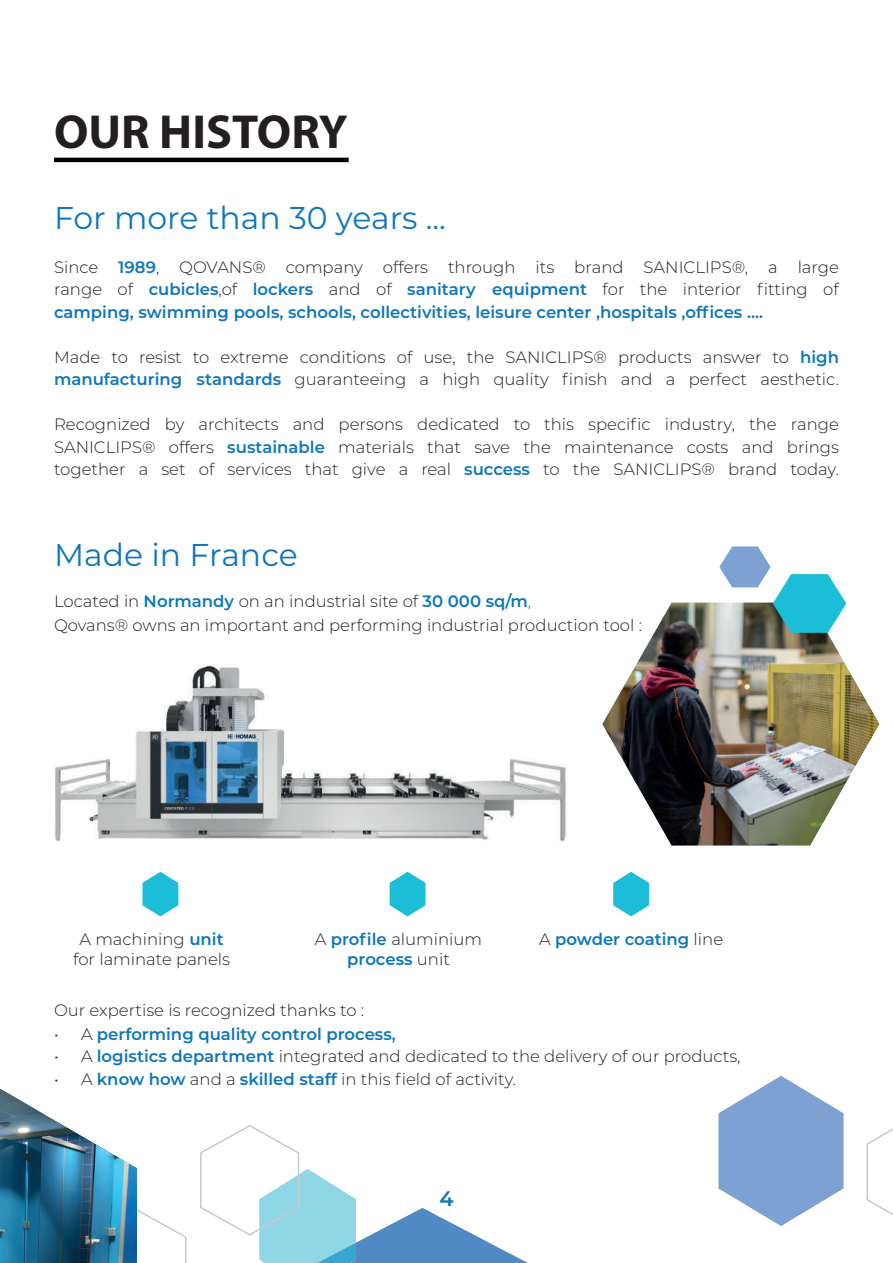
<style>
.page{position:relative;width:893px;height:1263px;background:#fff}
.page>*{position:absolute;margin:0;border:0;box-sizing:border-box;transform-origin:0 0}
.t1{font:700 48px "Myriad Pro";color:#231f20}
.t2{font:31.5px "Montserrat";color:#0e77bb}
.t3{font:600 21px "Montserrat";color:#0e77bb}
.t4{font:300 16.5px/22.5px "Montserrat";color:#231f20}
.t5{font:600 16.5px/22.5px "Montserrat";color:#0e77bb;text-align:justify}
.s1{font-weight:300;color:#231f20}
.s2{font-weight:600;color:#0e77bb}
.s3{color:#0e77bb}
</style>
<div class="page">
<svg style="left:137px;top:1209px;width:50px;height:54px"></svg>
<hr style="left:54px;top:158px;width:295px;height:4px;background:#000002">
<svg style="left:200px;top:1125px;width:328px;height:138px"></svg>
<svg style="left:142px;top:872px;width:36px;height:44px"></svg>
<svg style="left:390px;top:872px;width:35px;height:44px"></svg>
<svg style="left:613px;top:872px;width:36px;height:44px"></svg>
<img style="left:0;top:1089px;width:137px;height:174px">
<svg style="left:866px;top:1128px;width:27px;height:88px"></svg>
<img style="left:54px;top:664px;width:512px;height:178px">
<img style="left:602px;top:603px;width:277px;height:242px">
<svg style="left:719px;top:546px;width:127px;height:87px"></svg>
<svg style="left:718px;top:1076px;width:126px;height:150px"></svg>
<h1 class="t1" style="left:54px;top:100px;width:295px">OUR HISTORY</h1>
<h2 class="t2" style="left:54px;top:196px;width:393px">For more than 30 years ...</h2>
<p class="t5" style="left:54px;top:255px;width:786px"><span class="s1">Since</span> 1989<span class="s1">, QOVANS® company offers through its brand SANICLIPS®, a large range of</span> cubicles<span class="s1">,of</span> lockers <span class="s1">and of</span> sanitary equipment <span class="s1">for the interior fitting of </span>camping, swimming pools, schools, collectivities, leisure center ,hospitals ,offices ....</p>
<p class="t4" style="left:54px;top:345px;width:786px">Made to resist to extreme conditions of use, the SANICLIPS® products answer to <span class="s2">high manufacturing standards</span> guaranteeing a high quality finish and a perfect aesthetic.</p>
<p class="t4" style="left:54px;top:413px;width:786px;text-align:justify">Recognized by architects and persons dedicated to this specific industry, the range SANICLIPS® offers <span class="s2">sustainable</span> materials that save the maintenance costs and brings together a set of services that give a real <span class="s2">success</span> to the SANICLIPS® brand today.</p>
<h2 class="t2" style="left:54px;top:533px;width:245px">Made in France</h2>
<p class="t4" style="left:54px;top:589px;width:589px;line-height:24px">Located in <span class="s2">Normandy</span> on an industrial site of <span class="s2">30 000 sq/m</span><span class="s3">,<br></span>Qovans® owns an important and performing industrial production tool :</p>
<p class="t4" style="left:73px;top:928px;width:158px;line-height:19.8px;text-align:center">A machining <span class="s2">unit </span>for laminate panels</p>
<p class="t4" style="left:315px;top:928px;width:169px;line-height:19.8px;text-align:center">A <span class="s2">profile</span> aluminium <span class="s2">process</span> unit</p>
<p class="t5" style="left:539px;top:927px;width:186px"><span class="s1">A</span> powder coating <span class="s1">line</span></p>
<p class="t4" style="left:54px;top:998px;width:312px">Our expertise is recognized thanks to :</p>
<p class="t5" style="left:54px;top:1022px;width:343px"><span class="s1">• A</span> performing quality control process,</p>
<p class="t4" style="left:54px;top:1045px;width:688px">• A <span class="s2">logistics department</span> integrated and dedicated to the delivery of our products,</p>
<p class="t4" style="left:54px;top:1067px;width:464px">• A <span class="s2">know how</span> and a <span class="s2">skilled staff</span> in this field of activity.</p>
<p class="t3" style="left:439px;top:1183px;width:16px">4</p>
</div>
